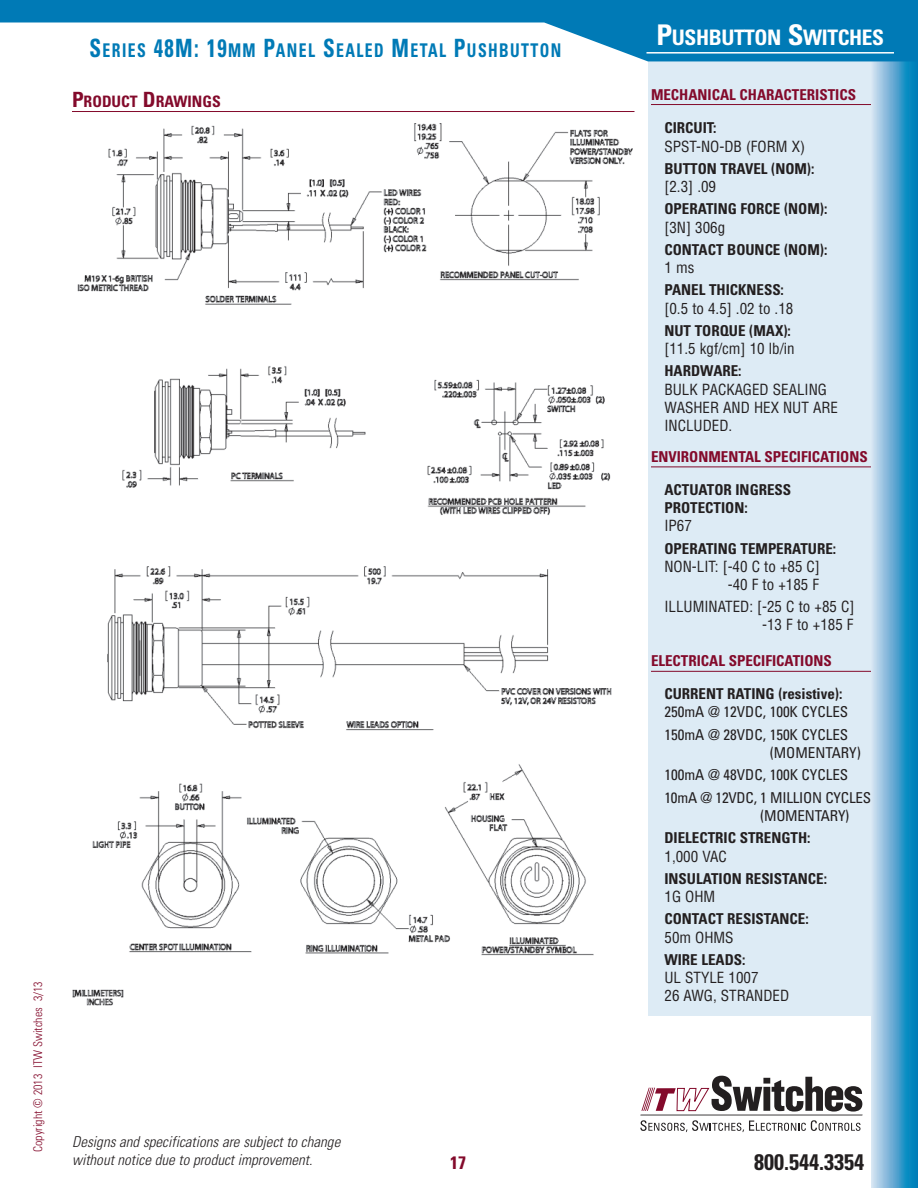
<style>
.page{position:relative;width:918px;height:1188px;background:#fff}
.page>*{position:absolute;margin:0;border:0;box-sizing:border-box;transform-origin:0 0}
.t1{font:700 condensed 22.5px "Univers";color:#231f20}
.t2{font:700 condensed 21.3px "Univers";letter-spacing:-.02em;color:#fff}
.t3{font:700 condensed 18.9px "Univers";letter-spacing:.09em;color:#007ab6;scale:.83 1}
.t4{font:700 condensed 18px "Univers";color:#830a2b}
.t5{font:700 condensed 15.75px "Univers";color:#830a2b}
.t6{font:700 condensed 15px/18px "Univers";color:#231f20}
.t7{font:condensed 15px/18px "Helvetica";color:#231f20}
.t8{font:condensed 15px/22.5px "Univers";color:#231f20}
.t9{font:italic 300 condensed 15px/18px "Univers";letter-spacing:.005em;color:#231f20}
.t10{font:700 condensed 15px "Univers";color:#830a2b}
.t11{font:300 condensed 12px "Univers";color:#830a2b}
.s1{font-size:25.2px}
.s2{font-size:21px}
.s3{font-size:28.5px}
</style>
<div class="page">
<div style="left:648px;top:61px;width:270px;height:954px;background:#ddebf5"></div>
<hr style="left:651px;top:104px;width:267px;height:1px;background:#830a2b">
<hr style="left:651px;top:467px;width:267px;height:1px;background:#830a2b">
<hr style="left:651px;top:671px;width:267px;height:1px;background:#830a2b">
<hr style="left:915px;top:0;width:3px;height:1188px;background:#007ab6">
<svg style="left:872px;top:61px;width:43px;height:1127px;background:#60abd3"></svg>
<svg style="left:0;top:0;width:915px;height:61px;fill:#007ab6"></svg>
<hr style="left:646px;top:52px;width:248px;height:2px;background:#fff">
<img style="left:72px;top:123px;width:561px;height:883px">
<hr style="left:72px;top:111px;width:562px;height:1px;background:#830a2b">
<hr style="left:640px;top:1115px;width:223px;height:1px;background:#231f20">
<svg style="left:640px;top:1120px;width:221px;height:12px"></svg>
<svg style="left:641px;top:1076px;width:221px;height:36px"></svg>
<p class="t3" style="left:90px;top:43px;width:570px"><span class="s1">S</span>ERIES <span class="s1">48M: 19</span>MM <span class="s1">P</span>ANEL <span class="s1">S</span>EALED <span class="s1">M</span>ETAL <span class="s1">P</span>USHBUTTON</p>
<p class="t5" style="left:72px;top:95px;width:150px"><span class="s2">P</span>RODUCT <span class="s2">D</span>RAWINGS</p>
<p class="t11" style="left:33px;top:1152px;width:172px;rotate:-90deg">Copyright © 2013 ITW Switches 3/13</p>
<p class="t9" style="left:72px;top:1134px;width:270px">Designs and specifications are subject to change without notice due to product improvement.</p>
<p class="t4" style="left:450px;top:1156px;width:17px">17</p>
<h2 class="t2" style="left:656px;top:29px;width:229px"><span class="s3">P</span>USHBUTTON <span class="s3">S</span>WITCHES</h2>
<p class="t10" style="left:651px;top:89px;width:207px">MECHANICAL CHARACTERISTICS</p>
<p class="t6" style="left:664px;top:120px;width:54px">CIRCUIT:</p>
<p class="t7" style="left:664px;top:137px;width:142px">SPST-NO-DB (FORM X)</p>
<p class="t6" style="left:664px;top:160px;width:151px">BUTTON TRAVEL (NOM):</p>
<p class="t7" style="left:664px;top:178px;width:53px">[2.3] .09</p>
<p class="t6" style="left:664px;top:201px;width:164px">OPERATING FORCE (NOM):</p>
<p class="t7" style="left:664px;top:218px;width:62px">[3N] 306g</p>
<p class="t6" style="left:664px;top:241px;width:164px">CONTACT BOUNCE (NOM):</p>
<p class="t7" style="left:664px;top:259px;width:31px">1 ms</p>
<p class="t6" style="left:664px;top:282px;width:121px">PANEL THICKNESS:</p>
<p class="t7" style="left:664px;top:299px;width:130px">[0.5 to 4.5] .02 to .18</p>
<p class="t6" style="left:664px;top:322px;width:128px">NUT TORQUE (MAX):</p>
<p class="t7" style="left:664px;top:340px;width:132px">[11.5 kgf/cm] 10 lb/in</p>
<p class="t6" style="left:664px;top:363px;width:79px">HARDWARE:</p>
<p class="t7" style="left:664px;top:380px;width:175px">BULK PACKAGED SEALING<br>WASHER AND HEX NUT ARE<br>INCLUDED.</p>
<p class="t10" style="left:651px;top:451px;width:218px">ENVIRONMENTAL SPECIFICATIONS</p>
<p class="t6" style="left:664px;top:482px;width:128px">ACTUATOR INGRESS<br>PROTECTION:</p>
<p class="t7" style="left:664px;top:517px;width:29px">IP67</p>
<p class="t6" style="left:664px;top:540px;width:173px">OPERATING TEMPERATURE:</p>
<p class="t7" style="left:664px;top:558px;width:157px;text-align:right">NON-LIT: [-40 C to +85 C] -40 F to +185 F</p>
<p class="t7" style="left:664px;top:598px;width:191px;text-align:right">ILLUMINATED: [-25 C to +85 C] -13 F to +185 F</p>
<p class="t10" style="left:651px;top:656px;width:182px">ELECTRICAL SPECIFICATIONS</p>
<p class="t6" style="left:664px;top:686px;width:179px">CURRENT RATING (resistive):</p>
<p class="t8" style="left:664px;top:702px;width:185px">250mA @ 12VDC, 100K CYCLES<br>150mA @ 28VDC, 150K CYCLES</p>
<p class="t8" style="left:664px;top:743px;width:208px;text-indent:105px">(MOMENTARY)<br>100mA @ 48VDC, 100K CYCLES<br>10mA @ 12VDC, 1 MILLION CYCLES</p>
<p class="t8" style="left:760px;top:806px;width:91px">(MOMENTARY)</p>
<p class="t6" style="left:664px;top:830px;width:148px">DIELECTRIC STRENGTH:</p>
<p class="t7" style="left:664px;top:848px;width:64px">1,000 VAC</p>
<p class="t6" style="left:664px;top:871px;width:164px">INSULATION RESISTANCE:</p>
<p class="t7" style="left:664px;top:888px;width:52px">1G OHM</p>
<p class="t6" style="left:664px;top:911px;width:146px">CONTACT RESISTANCE:</p>
<p class="t7" style="left:664px;top:929px;width:71px">50m OHMS</p>
<p class="t6" style="left:664px;top:952px;width:83px">WIRE LEADS:</p>
<p class="t7" style="left:664px;top:969px;width:126px">UL STYLE 1007<br>26 AWG, STRANDED</p>
<h1 class="t1" style="left:754px;top:1153px;width:111px">800.544.3354</h1>
</div>
